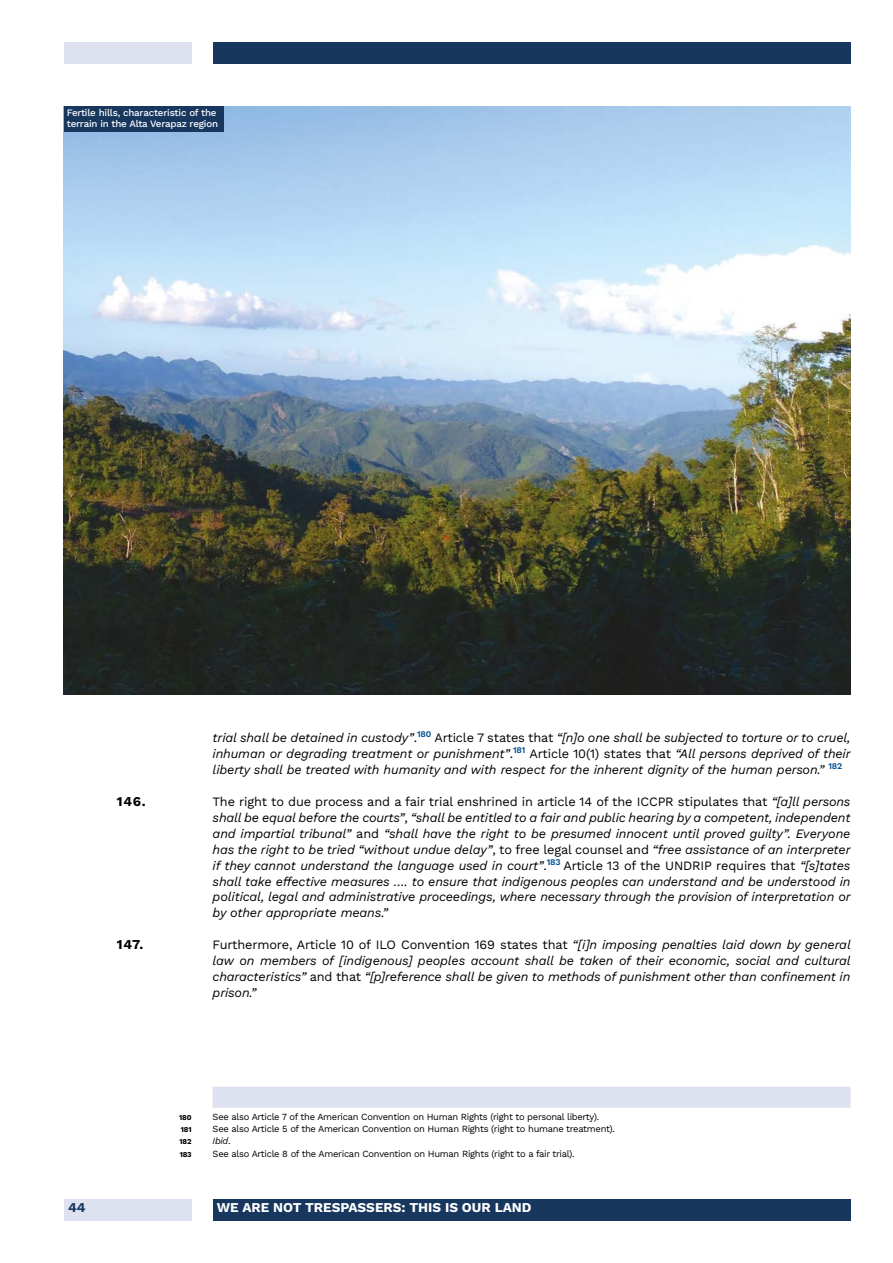
<style>
.page{position:relative;width:893px;height:1263px;background:#fff}
.page>*{position:absolute;margin:0;border:0;box-sizing:border-box;transform-origin:0 0}
.t1{font:700 13.5px "Work Sans";color:#fff}
.t2{font:700 13.5px "Work Sans";letter-spacing:.05em;color:#000}
.t3{font:700 13.5px "Work Sans";color:#17375f}
.t4{font:italic 12.75px/15.9px "Work Sans";letter-spacing:-.01em;color:#000;text-align:justify}
.t5{font:500 9.75px/10.5px "Work Sans";letter-spacing:-.02em;color:#fff}
.t6{font:9.3px "Work Sans";letter-spacing:-.03em;color:#000}
.t7{font:italic 9.3px "Work Sans";color:#000}
.t8{font:700 7.5px "Work Sans";letter-spacing:-.03em;color:#000}
.s1{font-style:normal}
</style>
<div class="page">
<div style="left:213px;top:43px;width:637px;height:21px;background:#17375f"></div>
<div style="left:213px;top:1199px;width:637px;height:21px;background:#17375f"></div>
<div style="left:64px;top:1199px;width:127px;height:21px;background:#dee1f0"></div>
<div style="left:64px;top:43px;width:127px;height:21px;background:#dee1f0"></div>
<div style="left:213px;top:1087px;width:637px;height:21px;background:#dee1f0"></div>
<img style="left:64px;top:106px;width:786px;height:589px">
<div style="left:64px;top:106px;width:159px;height:26px;background:#17375f"></div>
<p class="t5" style="left:67px;top:107px;width:153px">Fertile hills, characteristic of the terrain in the Alta Verapaz region</p>
<p class="t4" style="left:213px;top:729px;width:640px">trial shall be detained in custody”<span class="s1">.</span><sup>180</sup> <span class="s1">Article 7 states that</span> “[n]o one shall be subjected to torture or to cruel, inhuman or degrading treatment or punishment”<span class="s1">.</span><sup>181</sup> <span class="s1">Article 10(1) states that</span> “All persons deprived of their liberty shall be treated with humanity and with respect for the inherent dignity of the human person.” <sup>182</sup></p>
<p class="t2" style="left:117px;top:791px;width:30px">146.</p>
<p class="t4" style="left:213px;top:793px;width:640px"><span class="s1">The right to due process and a fair trial enshrined in article 14 of the ICCPR stipulates that</span> “[a]ll persons shall be equal before the courts”<span class="s1">,</span> “shall be entitled to a fair and public hearing by a competent, independent and impartial tribunal” <span class="s1">and</span> “shall have the right to be presumed innocent until proved guilty”. Everyone has the right to be tried “without undue delay”<span class="s1">, to free legal counsel and</span> “free assistance of an interpreter if they cannot understand the language used in court”<span class="s1">.</span><sup>183</sup> <span class="s1">Article 13 of the UNDRIP requires that</span> “[s]tates shall take effective measures …. to ensure that indigenous peoples can understand and be understood in political, legal and administrative proceedings, where necessary through the provision of interpretation or by other appropriate means.”</p>
<p class="t2" style="left:117px;top:934px;width:28px">147.</p>
<p class="t4" style="left:213px;top:936px;width:640px"><span class="s1">Furthermore, Article 10 of ILO Convention 169 states that</span> “[i]n imposing penalties laid down by general law on members of [indigenous] peoples account shall be taken of their economic, social and cultural characteristics” <span class="s1">and that</span> “[p]reference shall be given to methods of punishment other than confinement in prison.”</p>
<p class="t8" style="left:179px;top:1111px;width:14px">180</p>
<p class="t6" style="left:213px;top:1109px;width:388px">See also Article 7 of the American Convention on Human Rights (right to personal liberty).</p>
<p class="t8" style="left:181px;top:1124px;width:12px">181</p>
<p class="t6" style="left:213px;top:1122px;width:404px">See also Article 5 of the American Convention on Human Rights (right to humane treatment).</p>
<p class="t8" style="left:180px;top:1136px;width:13px">182</p>
<p class="t7" style="left:213px;top:1134px;width:20px">Ibid<span class="s1">.</span></p>
<p class="t8" style="left:180px;top:1148px;width:13px">183</p>
<p class="t6" style="left:213px;top:1146px;width:364px">See also Article 8 of the American Convention on Human Rights (right to a fair trial).</p>
<p class="t3" style="left:68px;top:1197px;width:19px">44</p>
<p class="t1" style="left:217px;top:1197px;width:316px">WE ARE NOT TRESPASSERS: THIS IS OUR LAND</p>
</div>
